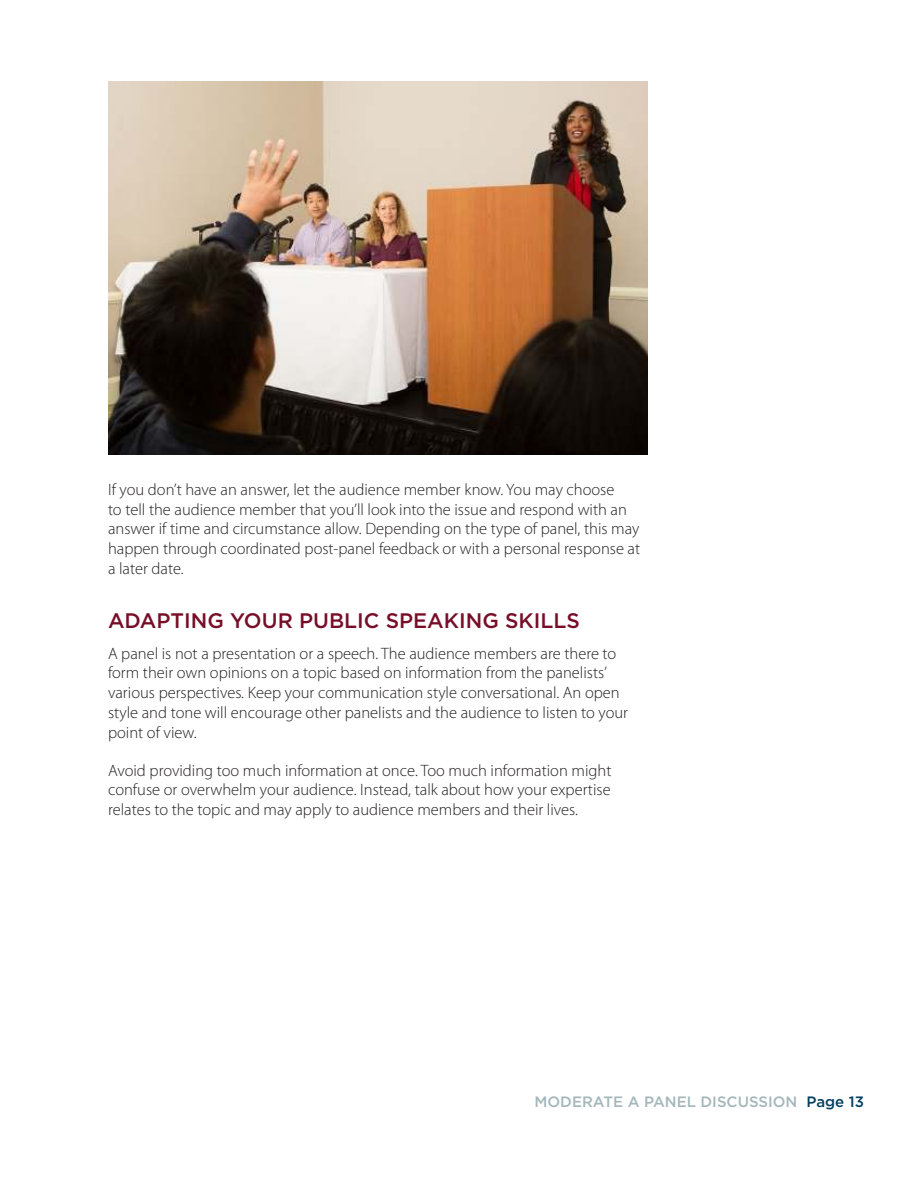
<style>
.page{position:relative;width:918px;height:1188px;background:#fff}
.page>*{position:absolute;margin:0;border:0;box-sizing:border-box;transform-origin:0 0}
.t1{font:500 21px "Gotham";color:#770e28}
.t2{font:300 16.5px/19.8px "Myriad Pro";color:#231f20}
.t3{font:500 15px "Gotham";color:#a4b7ba}
.s1{color:#003f61}
</style>
<div class="page">
<img style="left:108px;top:81px;width:539px;height:373px">
<p class="t2" style="left:108px;top:481px;width:534px">If you don’t have an answer, let the audience member know. You may choose<br>to tell the audience member that you’ll look into the issue and respond with an answer if time and circumstance allow. Depending on the type of panel, this may happen through coordinated post-panel feedback or with a personal response at a later date.</p>
<p class="t1" style="left:108px;top:611px;width:473px">ADAPTING YOUR PUBLIC SPEAKING SKILLS</p>
<p class="t2" style="left:108px;top:645px;width:522px">A panel is not a presentation or a speech. The audience members are there to form their own opinions on a topic based on information from the panelists’ various perspectives. Keep your communication style conversational. An open style and tone will encourage other panelists and the audience to listen to your point of view.</p>
<p class="t2" style="left:108px;top:762px;width:505px;text-align:justify">Avoid providing too much information at once. Too much information might confuse or overwhelm your audience. Instead, talk about how your expertise relates to the topic and may apply to audience members and their lives.</p>
<p class="t3" style="left:535px;top:1095px;width:331px">MODERATE A PANEL DISCUSSION <span class="s1">Page 13</span></p>
</div>
